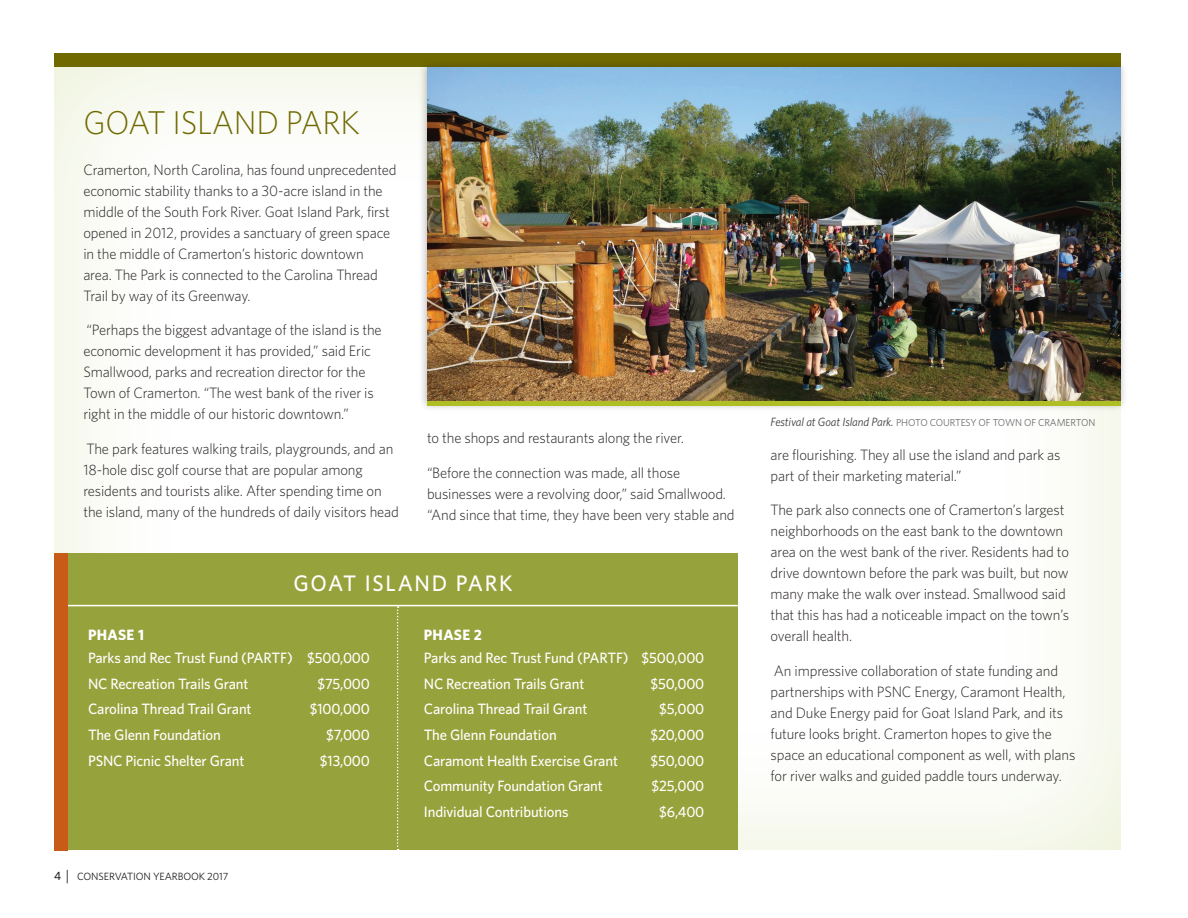
<style>
.page{position:relative;width:1188px;height:918px;background:#fff}
.page>*{position:absolute;margin:0;border:0;box-sizing:border-box;transform-origin:0 0}
.t1{font:300 33px "Whitney";letter-spacing:-.01em;color:#706900}
.t2{font:500 22.5px "Whitney";letter-spacing:.08em;color:#fff}
.t3{font:300 15px/21px "Whitney";letter-spacing:-.01em;color:#231f20}
.t4{font:500 15px/25.7px "Whitney";letter-spacing:-.01em;color:#fff}
.t5{font:700 15px "Whitney";letter-spacing:.02em;color:#fff}
.t6{font:10.5px "Whitney";letter-spacing:-.01em;color:#231f20}
.t7{font:10.2px "Whitney";letter-spacing:-.01em;color:#6c6d70}
.s1{font-weight:500;font-size:12px}
.s2{font-family:"Adobe Garamond Pro";font-size:13.5px}
.s3{font-style:italic;font-size:12px;color:#3e3e3f}
</style>
<div class="page">
<div style="left:53px;top:66px;width:1068px;height:784px;background:#b2c95e;opacity:.27"></div>
<div style="left:54px;top:53px;width:1066px;height:14px;background:#706900"></div>
<div style="left:68px;top:553px;width:670px;height:297px;background:#96a23b"></div>
<div style="left:419px;top:59px;width:710px;height:353px;background:#231f20;opacity:.33"></div>
<img style="left:427px;top:67px;width:693px;height:334px">
<div style="left:427px;top:401px;width:693px;height:5px;background:#aebe24"></div>
<svg style="left:397px;top:606px;width:2px;height:244px"></svg>
<hr style="left:64px;top:605px;width:674px;height:1px;background:#fff">
<div style="left:54px;top:553px;width:14px;height:297px;background:#c85b18"></div>
<h1 class="t1" style="left:83px;top:100px;width:278px">GOAT ISLAND PARK</h1>
<p class="t3" style="left:83px;top:159px;width:315px">Cramerton, North Carolina, has found unprecedented economic stability thanks to a 30-acre island in the middle of the South Fork River. Goat Island Park, first opened in 2012, provides a sanctuary of green space in the middle of Cramerton’s historic downtown<br>area. The Park is connected to the Carolina Thread Trail by way of its Greenway.</p>
<p class="t3" style="left:83px;top:319px;width:300px">“Perhaps the biggest advantage of the island is the economic development it has provided,” said Eric Smallwood, parks and recreation director for the Town of Cramerton. “The west bank of the river is right in the middle of our historic downtown.”</p>
<p class="t3" style="left:83px;top:438px;width:317px">The park features walking trails, playgrounds, and an 18-hole disc golf course that are popular among residents and tourists alike. After spending time on the island, many of the hundreds of daily visitors head</p>
<p class="t3" style="left:427px;top:427px;width:258px">to the shops and restaurants along the river.</p>
<p class="t3" style="left:427px;top:461px;width:309px">“Before the connection was made, all those businesses were a revolving door,” said Smallwood. “And since that time, they have been very stable and</p>
<h2 class="t2" style="left:294px;top:569px;width:221px">GOAT ISLAND PARK</h2>
<p class="t5" style="left:88px;top:625px;width:58px">PHASE 1</p>
<p class="t4" style="left:88px;top:645px;width:284px">Parks and Rec Trust Fund (PARTF) $500,000<br>NC Recreation Trails Grant</p>
<p class="t4" style="left:318px;top:670px;width:54px">$75,000</p>
<p class="t4" style="left:88px;top:696px;width:165px">Carolina Thread Trail Grant</p>
<p class="t4" style="left:310px;top:696px;width:62px">$100,000</p>
<p class="t4" style="left:88px;top:722px;width:134px">The Glenn Foundation</p>
<p class="t4" style="left:326px;top:722px;width:45px">$7,000</p>
<p class="t4" style="left:88px;top:748px;width:158px">PSNC Picnic Shelter Grant</p>
<p class="t4" style="left:320px;top:748px;width:52px">$13,000</p>
<p class="t6" style="left:54px;top:870px;width:176px"><span class="s1">4</span> <span class="s2">|</span> CONSERVATION YEARBOOK 2017</p>
<p class="t5" style="left:424px;top:625px;width:60px">PHASE 2</p>
<p class="t4" style="left:424px;top:645px;width:282px">Parks and Rec Trust Fund (PARTF) $500,000<br>NC Recreation Trails Grant</p>
<p class="t4" style="left:651px;top:670px;width:55px">$50,000</p>
<p class="t4" style="left:424px;top:696px;width:165px">Carolina Thread Trail Grant</p>
<p class="t4" style="left:659px;top:696px;width:47px">$5,000</p>
<p class="t4" style="left:424px;top:722px;width:134px">The Glenn Foundation</p>
<p class="t4" style="left:650px;top:722px;width:55px">$20,000</p>
<p class="t4" style="left:424px;top:748px;width:196px">Caramont Health Exercise Grant</p>
<p class="t4" style="left:651px;top:748px;width:55px">$50,000</p>
<p class="t4" style="left:424px;top:773px;width:180px">Community Foundation Grant</p>
<p class="t4" style="left:652px;top:773px;width:54px">$25,000</p>
<p class="t4" style="left:424px;top:799px;width:146px">Individual Contributions</p>
<p class="t4" style="left:659px;top:799px;width:47px">$6,400</p>
<p class="t7" style="left:771px;top:415px;width:326px"><span class="s3">Festival at Goat Island Park.</span> PHOTO COURTESY OF TOWN OF CRAMERTON</p>
<p class="t3" style="left:771px;top:444px;width:291px">are flourishing. They all use the island and park as part of their marketing material.”</p>
<p class="t3" style="left:771px;top:499px;width:300px">The park also connects one of Cramerton’s largest neighborhoods on the east bank to the downtown area on the west bank of the river. Residents had to drive downtown before the park was built, but now many make the walk over instead. Smallwood said that this has had a noticeable impact on the town’s overall health.</p>
<p class="t3" style="left:771px;top:660px;width:306px">An impressive collaboration of state funding and partnerships with PSNC Energy, Caramont Health, and Duke Energy paid for Goat Island Park, and its future looks bright. Cramerton hopes to give the space an educational component as well, with plans for river walks and guided paddle tours underway.</p>
</div>
